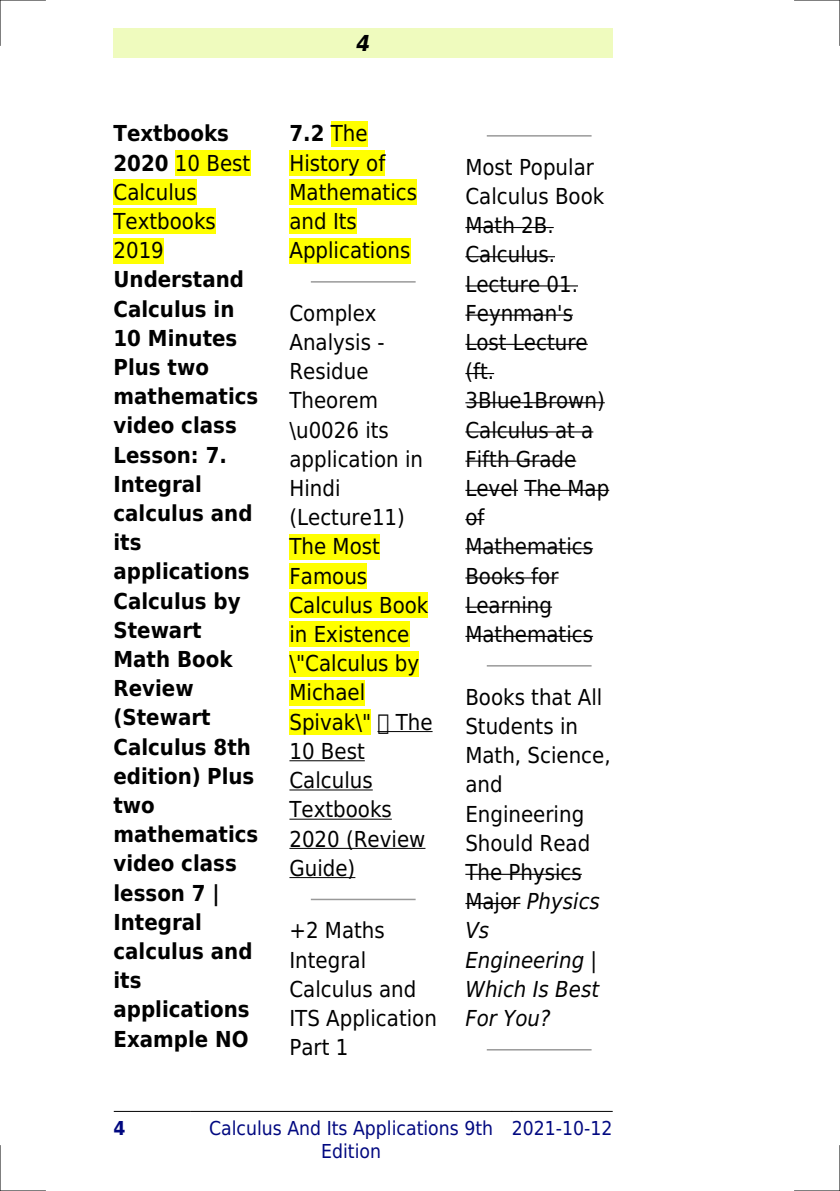
<style>
.page{position:relative;width:840px;height:1191px;background:#fff}
.page>*{position:absolute;margin:0;border:0;box-sizing:border-box;transform-origin:0 0}
.t1{font:22px/29.2px "DejaVu Sans Condensed";color:#000}
.t2{font:700 22px/29.2px "DejaVu Sans Condensed";color:#000}
.t3{font:italic 700 22px "DejaVu Sans Condensed";color:#000}
.t4{font:19.2px/23px "DejaVu Sans Condensed";color:#000880;text-align:center}
.t5{font:700 19.2px "DejaVu Sans Condensed";color:#000880}
.s1{font-weight:700}
.s2{font-style:italic}
</style>
<div class="page">
<div style="left:113px;top:28px;width:499px;height:30px;background:#effbbe"></div>
<hr style="left:114px;top:1111px;width:76px;height:1px;background:#000">
<hr style="left:190px;top:1111px;width:321px;height:1px;background:#000">
<hr style="left:512px;top:1111px;width:100px;height:1px;background:#000">
<div style="left:175px;top:150px;width:75px;height:26px;background:#ff0"></div>
<div style="left:113px;top:179px;width:84px;height:26px;background:#ff0"></div>
<div style="left:113px;top:208px;width:103px;height:26px;background:#ff0"></div>
<div style="left:113px;top:238px;width:51px;height:25px;background:#ff0"></div>
<div style="left:330px;top:121px;width:37px;height:25px;background:#ff0"></div>
<div style="left:289px;top:150px;width:96px;height:26px;background:#ff0"></div>
<div style="left:289px;top:179px;width:128px;height:26px;background:#ff0"></div>
<div style="left:289px;top:208px;width:68px;height:26px;background:#ff0"></div>
<div style="left:289px;top:238px;width:121px;height:25px;background:#ff0"></div>
<hr style="left:311px;top:281px;width:103px;height:2px;background:#999">
<div style="left:289px;top:534px;width:90px;height:25px;background:#ff0"></div>
<div style="left:289px;top:563px;width:78px;height:26px;background:#ff0"></div>
<div style="left:289px;top:592px;width:139px;height:26px;background:#ff0"></div>
<div style="left:289px;top:621px;width:120px;height:26px;background:#ff0"></div>
<div style="left:289px;top:651px;width:130px;height:25px;background:#ff0"></div>
<div style="left:289px;top:680px;width:76px;height:25px;background:#ff0"></div>
<div style="left:289px;top:709px;width:82px;height:26px;background:#ff0"></div>
<hr style="left:377px;top:731px;width:55px;height:1px;background:#000">
<hr style="left:289px;top:760px;width:75px;height:1px;background:#000">
<hr style="left:289px;top:789px;width:83px;height:1px;background:#000">
<hr style="left:289px;top:818px;width:102px;height:1px;background:#000">
<hr style="left:289px;top:848px;width:136px;height:1px;background:#000">
<hr style="left:289px;top:877px;width:66px;height:1px;background:#000">
<hr style="left:311px;top:898px;width:103px;height:2px;background:#999">
<hr style="left:487px;top:135px;width:103px;height:2px;background:#999">
<hr style="left:465px;top:227px;width:88px;height:1px;background:#000">
<hr style="left:465px;top:256px;width:89px;height:1px;background:#000">
<hr style="left:465px;top:285px;width:112px;height:1px;background:#000">
<hr style="left:465px;top:314px;width:107px;height:2px;background:#000">
<hr style="left:465px;top:344px;width:122px;height:1px;background:#000">
<svg style="left:465px;top:373px;width:29px;height:1px"></svg>
<hr style="left:465px;top:402px;width:139px;height:1px;background:#000">
<hr style="left:465px;top:431px;width:128px;height:1px;background:#000">
<hr style="left:465px;top:460px;width:111px;height:2px;background:#000">
<hr style="left:465px;top:490px;width:52px;height:1px;background:#000">
<hr style="left:524px;top:490px;width:85px;height:1px;background:#000">
<svg style="left:465px;top:519px;width:19px;height:1px"></svg>
<hr style="left:465px;top:548px;width:127px;height:1px;background:#000">
<hr style="left:465px;top:577px;width:93px;height:1px;background:#000">
<hr style="left:465px;top:606px;width:87px;height:2px;background:#000">
<hr style="left:465px;top:636px;width:127px;height:1px;background:#000">
<hr style="left:487px;top:665px;width:103px;height:1px;background:#999">
<hr style="left:465px;top:873px;width:116px;height:2px;background:#000">
<hr style="left:465px;top:903px;width:55px;height:1px;background:#000">
<hr style="left:487px;top:1049px;width:103px;height:1px;background:#999">
<hr style="left:0;top:0;width:45px;height:1px;background:#000">
<hr style="left:794px;top:0;width:45px;height:1px;background:#000">
<hr style="left:0;top:1190px;width:45px;height:1px;background:#000">
<hr style="left:794px;top:1190px;width:45px;height:1px;background:#000">
<hr style="left:0;top:0;width:1px;height:45px;background:#000">
<hr style="left:0;top:1145px;width:1px;height:46px;background:#000">
<hr style="left:839px;top:0;width:1px;height:45px;background:#000">
<hr style="left:839px;top:1145px;width:1px;height:46px;background:#000">
<svg style="left:378px;top:731px;width:10px;height:2px"></svg>
<p class="t1" style="left:113px;top:119px;width:138px"><span class="s1">Textbooks<br>2020</span> 10 Best<br>Calculus<br>Textbooks<br>2019</p>
<p class="t2" style="left:113px;top:265px;width:146px">Understand<br>Calculus in<br>10 Minutes<br>Plus two mathematics video class<br>Lesson: 7.<br>Integral calculus and its applications<br>Calculus by<br>Stewart<br>Math Book<br>Review (Stewart<br>Calculus 8th edition) Plus two mathematics video class lesson 7 |<br>Integral calculus and its applications<br>Example NO</p>
<p class="t3" style="left:356px;top:30px;width:15px">4</p>
<p class="t1" style="left:289px;top:119px;width:129px"><span class="s1">7.2</span> The<br>History of<br>Mathematics and Its<br>Applications</p>
<p class="t1" style="left:289px;top:299px;width:144px">Complex<br>Analysis -<br>Residue<br>Theorem \u0026 its application in<br>Hindi (Lecture11)<br>The Most<br>Famous<br>Calculus Book in Existence \"Calculus by<br>Michael<br>Spivak\" The<br>10 Best<br>Calculus<br>Textbooks<br>2020 (Review<br>Guide)</p>
<p class="t1" style="left:289px;top:916px;width:149px">+2 Maths<br>Integral<br>Calculus and<br>ITS Application<br>Part 1</p>
<p class="t1" style="left:465px;top:153px;width:145px">Most Popular<br>Calculus Book<br>Math 2B.<br>Calculus.<br>Lecture 01.<br>Feynman's<br>Lost Lecture (ft.<br>3Blue1Brown)<br>Calculus at a<br>Fifth Grade<br>Level The Map of<br>Mathematics<br>Books for<br>Learning<br>Mathematics</p>
<p class="t1" style="left:465px;top:682px;width:147px">Books that All<br>Students in<br>Math, Science, and<br>Engineering<br>Should Read<br>The Physics<br>Major <span class="s2">Physics<br>Vs<br>Engineering |<br>Which Is Best<br>For You?</span></p>
<p class="t5" style="left:113px;top:1116px;width:14px">4</p>
<p class="t4" style="left:209px;top:1116px;width:285px">Calculus And Its Applications 9th<br>Edition</p>
<p class="t4" style="left:511px;top:1116px;width:102px">2021-10-12</p>
</div>
